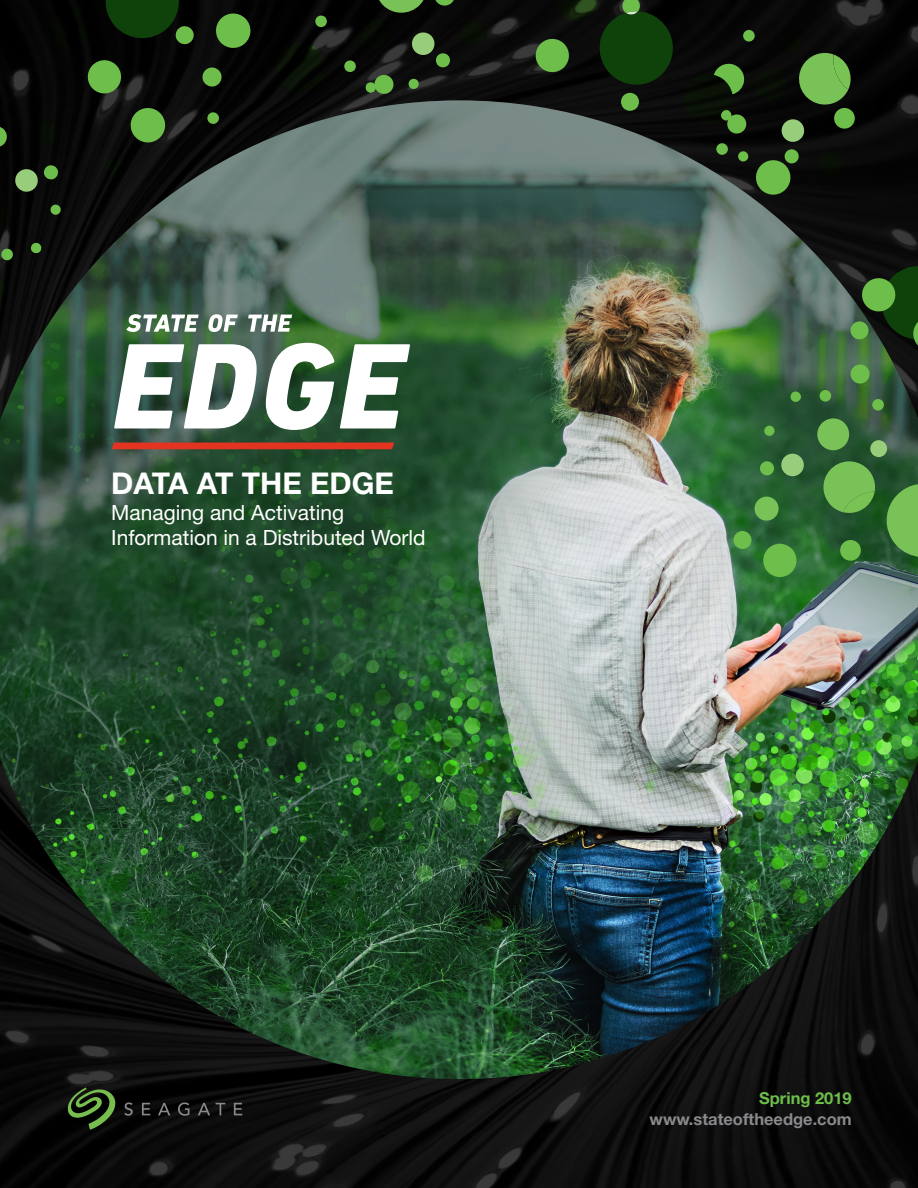
<style>
.page{position:relative;width:918px;height:1188px;background:#fff}
.page>*{position:absolute;margin:0;border:0;box-sizing:border-box;transform-origin:0 0}
.t1{font:700 30px "Helvetica Neue LT Std";color:#fff}
.t2{font:21px/25.2px "Helvetica Neue LT Std";color:#fff}
.Body_Secondary_Subhe{font:700 16.5px "Helvetica Neue LT Std";color:#8a8a8e}
.Body_Secondary_Subhe-2{font:700 16.5px "Helvetica Neue LT Std";color:#6dbe4b}
</style>
<div class="page">
<img style="left:0;top:0;width:918px;height:1188px">
<img style="left:0;top:100px;width:918px;height:979px">
<svg style="left:818px;top:151px;width:26px;height:26px"></svg>
<div style="left:738px;top:151px;width:11px;height:11px;background:#6dbe4b;border-radius:50%"></div>
<div style="left:716px;top:143px;width:12px;height:12px;background:#6dbe4b;border-radius:5px"></div>
<div style="left:743px;top:30px;width:12px;height:12px;background:#6dbe4b;border-radius:5px"></div>
<svg style="left:755px;top:149px;width:44px;height:47px;background:#3e692d"></svg>
<svg style="left:753px;top:34px;width:103px;height:108px;background:#24371b"></svg>
<svg style="left:315px;top:15px;width:12px;height:13px"></svg>
<svg style="left:276px;top:42px;width:50px;height:52px;background:#080c06"></svg>
<svg style="left:214px;top:12px;width:38px;height:38px"></svg>
<svg style="left:344px;top:0;width:142px;height:95px;background:#192215"></svg>
<svg style="left:534px;top:0;width:213px;height:134px;background:#192816"></svg>
<svg style="left:0;top:201px;width:10px;height:35px"></svg>
<svg style="left:31px;top:119px;width:26px;height:27px"></svg>
<svg style="left:50px;top:204px;width:11px;height:11px"></svg>
<svg style="left:1px;top:248px;width:13px;height:13px"></svg>
<svg style="left:207px;top:112px;width:13px;height:13px"></svg>
<svg style="left:202px;top:67px;width:21px;height:21px"></svg>
<svg style="left:104px;top:157px;width:18px;height:18px"></svg>
<svg style="left:14px;top:165px;width:45px;height:28px"></svg>
<svg style="left:0;top:271px;width:8px;height:51px"></svg>
<svg style="left:31px;top:242px;width:11px;height:12px"></svg>
<svg style="left:129px;top:106px;width:38px;height:38px"></svg>
<svg style="left:0;top:125px;width:8px;height:23px"></svg>
<div style="left:47px;top:5px;width:46px;height:45px;background:#020301"></div>
<svg style="left:86px;top:59px;width:37px;height:36px"></svg>
<svg style="left:105px;top:0;width:90px;height:45px;background:#10310b"></svg>
<div style="left:754px;top:496px;width:25px;height:25px;background:#78c258;border-radius:50%"></div>
<div style="left:764px;top:426px;width:11px;height:10px;background:#6dbe4b;border-radius:50%"></div>
<div style="left:819px;top:390px;width:12px;height:12px;background:#6dbe4b;border-radius:50%"></div>
<div style="left:872px;top:399px;width:12px;height:12px;background:#6dbe4b;border-radius:50%"></div>
<div style="left:760px;top:461px;width:14px;height:15px;background:#6dbe4b;border-radius:50%"></div>
<div style="left:850px;top:364px;width:20px;height:20px;background:#6dbe4b;border-radius:50%"></div>
<div style="left:790px;top:392px;width:11px;height:10px;background:#6dbe4b;border-radius:50%"></div>
<svg style="left:781px;top:453px;width:23px;height:23px"></svg>
<svg style="left:850px;top:266px;width:68px;height:85px;background:#2a4f23"></svg>
<div style="left:763px;top:543px;width:34px;height:34px;background:#6dbe4b;border-radius:50%"></div>
<div style="left:733px;top:531px;width:19px;height:18px;background:#6dbe4b;border-radius:50%"></div>
<svg style="left:817px;top:418px;width:101px;height:144px;background:#437a3e"></svg>
<svg style="left:114px;top:344px;width:143px;height:84px"></svg>
<svg style="left:266px;top:343px;width:144px;height:87px"></svg>
<svg style="left:126px;top:314px;width:73px;height:18px"></svg>
<svg style="left:208px;top:314px;width:30px;height:18px"></svg>
<svg style="left:248px;top:315px;width:44px;height:17px"></svg>
<div style="left:112px;top:443px;width:282px;height:6px;background:#e23420"></div>
<svg style="left:124px;top:1102px;width:9px;height:14px"></svg>
<svg style="left:142px;top:1103px;width:8px;height:12px"></svg>
<svg style="left:158px;top:1103px;width:12px;height:12px"></svg>
<svg style="left:178px;top:1102px;width:11px;height:14px"></svg>
<svg style="left:198px;top:1103px;width:12px;height:12px"></svg>
<svg style="left:216px;top:1103px;width:9px;height:12px"></svg>
<svg style="left:234px;top:1103px;width:8px;height:12px"></svg>
<svg style="left:68px;top:1087px;width:47px;height:43px;background:#2c441e"></svg>
<p class="t1" style="left:111px;top:465px;width:284px">DATA AT THE EDGE</p>
<p class="t2" style="left:111px;top:499px;width:316px">Managing and Activating<br>Information in a Distributed World</p>
<p class="Body_Secondary_Subhe-2" style="left:759px;top:1088px;width:94px">Spring 2019</p>
<p class="Body_Secondary_Subhe" style="left:650px;top:1109px;width:204px">www.stateoftheedge.com</p>
</div>
